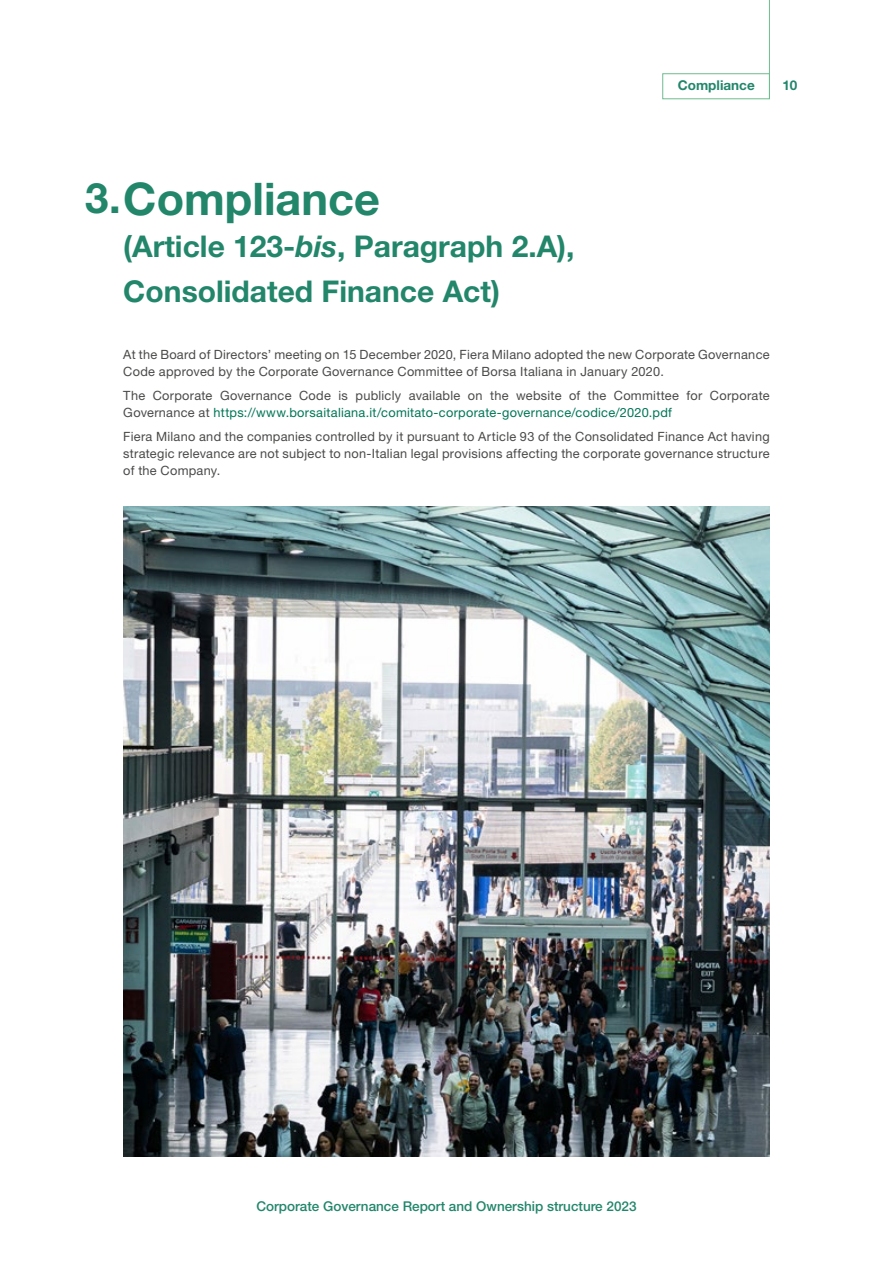
<style>
.page{position:relative;width:893px;height:1263px;background:#fff}
.page>*{position:absolute;margin:0;border:0;box-sizing:border-box;transform-origin:0 0}
.TITOLO_-_I_Livello{font:700 45px "Helvetica Neue LT Pro";color:#22866a}
.TITOLO_-_I_Livello-2{font:700 30px/45px "Helvetica Neue LT Pro";color:#22866a}
.t1{font:500 13.5px "Helvetica Neue LT Pro";color:#22866a}
.t2{font:700 13.5px "Helvetica Neue LT Pro";color:#22866a}
.Testo{font:12.75px/17.2px "Helvetica Neue LT Pro";letter-spacing:.02em;color:#4a4a49}
.s1{font-size:42px}
.s2{font-style:italic}
.s3{color:#007656}
</style>
<div class="page">
<div style="left:662px;top:73px;width:108px;height:26px;border:1px solid #6ebd8f"></div>
<hr style="left:769px;top:0;width:1px;height:99px;background:#6ebd8f">
<img style="left:123px;top:506px;width:647px;height:651px">
<h1 class="TITOLO_-_I_Livello" style="left:85px;top:171px;width:296px"><span class="s1">3.</span>Compliance</h1>
<h1 class="TITOLO_-_I_Livello-2" style="left:123px;top:223px;width:453px">(Article 123-<span class="s2">bis</span>, Paragraph 2.A),<br>Consolidated Finance Act)</h1>
<p class="t2" style="left:678px;top:77px;width:78px">Compliance</p>
<p class="t2" style="left:782px;top:77px;width:17px">10</p>
<p class="Testo" style="left:123px;top:346px;width:648px">At the Board of Directors’ meeting on 15 December 2020, Fiera Milano adopted the new Corporate Governance<br>Code approved by the Corporate Governance Committee of Borsa Italiana in January 2020.</p>
<p class="Testo" style="left:123px;top:387px;width:648px">The Corporate Governance Code is publicly available on the website of the Committee for Corporate<br>Governance at <span class="s3">https://www.borsaitaliana.it/comitato-corporate-governance/codice/2020.pdf</span></p>
<p class="Testo" style="left:123px;top:428px;width:648px;text-align:justify">Fiera Milano and the companies controlled by it pursuant to Article 93 of the Consolidated Finance Act having strategic relevance are not subject to non-Italian legal provisions affecting the corporate governance structure of the Company.</p>
<p class="t1" style="left:256px;top:1198px;width:382px">Corporate Governance Report and Ownership structure 2023</p>
</div>
